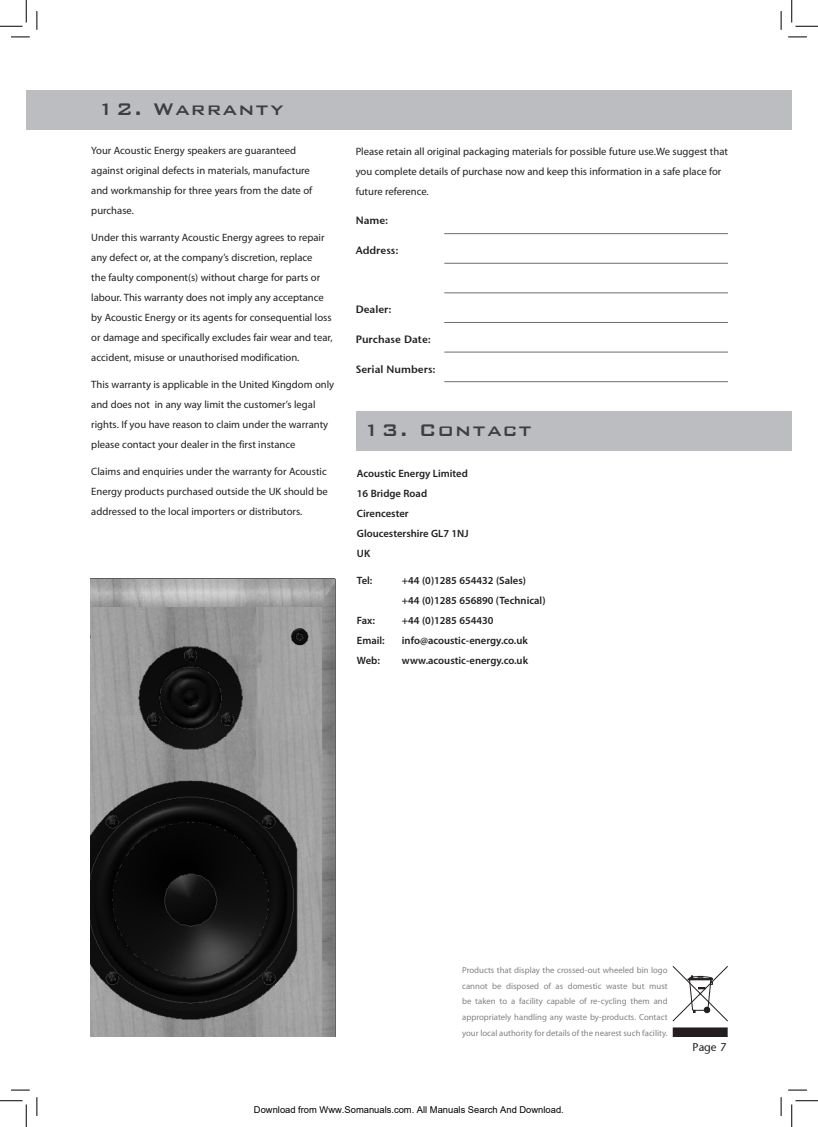
<style>
.page{position:relative;width:818px;height:1127px;background:#fff}
.page>*{position:absolute;margin:0;border:0;box-sizing:border-box;transform-origin:0 0}
.t1{font:500 22.5px "Bank Gothic";letter-spacing:.055em;color:#3e3e3f}
.t2{font:11.25px "Stone Sans LT";color:#231f20}
.t3{font:10.62px/20px "Myriad Pro";color:#231f20}
.t4{font:600 10.62px/20px "Myriad Pro";color:#231f20}
.t5{font:10.62px "Stone Sans Sem ITCTT Semi";color:#231f20}
.t6{font:9.38px "Arial";color:#000}
.t7{font:8.75px/15.6px "Myriad Pro";color:#808285;text-align:justify}
</style>
<div class="page">
<img style="left:90px;top:578px;width:246px;height:458px">
<div style="left:26px;top:90px;width:11px;height:39px;background:#bcbdc0"></div>
<div style="left:37px;top:90px;width:755px;height:39px;background:#bcbdc0"></div>
<div style="left:356px;top:411px;width:435px;height:39px;background:#bcbdc0"></div>
<hr style="left:444px;top:233px;width:284px;height:1px;background:#6c6d70">
<hr style="left:444px;top:263px;width:284px;height:1px;background:#6c6d70">
<hr style="left:444px;top:292px;width:284px;height:1px;background:#6c6d70">
<hr style="left:444px;top:322px;width:284px;height:1px;background:#6c6d70">
<hr style="left:444px;top:352px;width:284px;height:1px;background:#6c6d70">
<hr style="left:444px;top:381px;width:284px;height:1px;background:#6c6d70">
<div style="left:673px;top:1027px;width:54px;height:9px;background:#231f20"></div>
<div style="left:673px;top:1027px;width:54px;height:9px;border:1px solid #231f20"></div>
<svg style="left:672px;top:966px;width:56px;height:55px"></svg>
<svg style="left:11px;top:36px;width:19px;height:2px"></svg>
<svg style="left:788px;top:36px;width:19px;height:2px"></svg>
<svg style="left:11px;top:1089px;width:19px;height:1px"></svg>
<svg style="left:788px;top:1089px;width:19px;height:1px"></svg>
<svg style="left:36px;top:11px;width:2px;height:19px"></svg>
<svg style="left:36px;top:1097px;width:2px;height:18px"></svg>
<svg style="left:780px;top:11px;width:2px;height:19px"></svg>
<svg style="left:780px;top:1097px;width:2px;height:18px"></svg>
<svg style="left:0;top:0;width:27px;height:27px"></svg>
<svg style="left:0;top:1100px;width:27px;height:26px"></svg>
<svg style="left:791px;top:0;width:27px;height:27px"></svg>
<svg style="left:791px;top:1100px;width:27px;height:26px"></svg>
<h1 class="t1" style="left:97px;top:97px;width:188px">12. Warranty</h1>
<p class="t3" style="left:91px;top:140px;width:222px">Your Acoustic Energy speakers are guaranteed against original defects in materials, manufacture and workmanship for three years from the date of purchase.</p>
<p class="t3" style="left:91px;top:227px;width:243px">Under this warranty Acoustic Energy agrees to repair any defect or, at the company’s discretion, replace<br>the faulty component(s) without charge for parts or labour. This warranty does not imply any acceptance by Acoustic Energy or its agents for consequential loss or damage and specifically excludes fair wear and tear, accident, misuse or unauthorised modification.</p>
<p class="t3" style="left:91px;top:374px;width:244px">This warranty is applicable in the United Kingdom only and does not in any way limit the customer’s legal rights. If you have reason to claim under the warranty please contact your dealer in the first instance</p>
<p class="t3" style="left:91px;top:461px;width:238px;text-align:justify">Claims and enquiries under the warranty for Acoustic Energy products purchased outside the UK should be addressed to the local importers or distributors.</p>
<p class="t4" style="left:357px;top:463px;width:113px">Acoustic Energy Limited<br>16 Bridge Road<br>Cirencester<br>Gloucestershire GL7 1NJ<br>UK</p>
<p class="t4" style="left:357px;top:570px;width:17px">Tel:</p>
<p class="t4" style="left:402px;top:570px;width:145px">+44 (0)1285 654432 (Sales) +44 (0)1285 656890 (Technical)</p>
<p class="t4" style="left:357px;top:610px;width:20px">Fax:</p>
<p class="t4" style="left:402px;top:610px;width:93px">+44 (0)1285 654430</p>
<p class="t4" style="left:357px;top:630px;width:29px">Email:</p>
<p class="t4" style="left:402px;top:630px;width:127px">info@acoustic-energy.co.uk</p>
<p class="t4" style="left:357px;top:650px;width:25px">Web:</p>
<p class="t4" style="left:402px;top:650px;width:128px">www.acoustic-energy.co.uk</p>
<p class="t3" style="left:356px;top:141px;width:374px">Please retain all original packaging materials for possible future use.We suggest that you complete details of purchase now and keep this information in a safe place for future reference.</p>
<p class="t5" style="left:356px;top:214px;width:34px">Name:</p>
<p class="t5" style="left:356px;top:244px;width:45px">Address:</p>
<p class="t5" style="left:356px;top:303px;width:38px">Dealer:</p>
<p class="t5" style="left:356px;top:332px;width:77px">Purchase Date:</p>
<p class="t5" style="left:356px;top:362px;width:82px">Serial Numbers:</p>
<h1 class="t1" style="left:363px;top:418px;width:171px">13. Contact</h1>
<p class="t7" style="left:462px;top:961px;width:207px">Products that display the crossed-out wheeled bin logo cannot be disposed of as domestic waste but must be taken to a facility capable of re-cycling them and appropriately handling any waste by-products. Contact your local authority for details of the nearest such facility.</p>
<p class="t6" style="left:254px;top:1103px;width:311px">Download from Www.Somanuals.com. All Manuals Search And Download.</p>
<p class="t2" style="left:693px;top:1039px;width:26px">Page</p>
</div>
